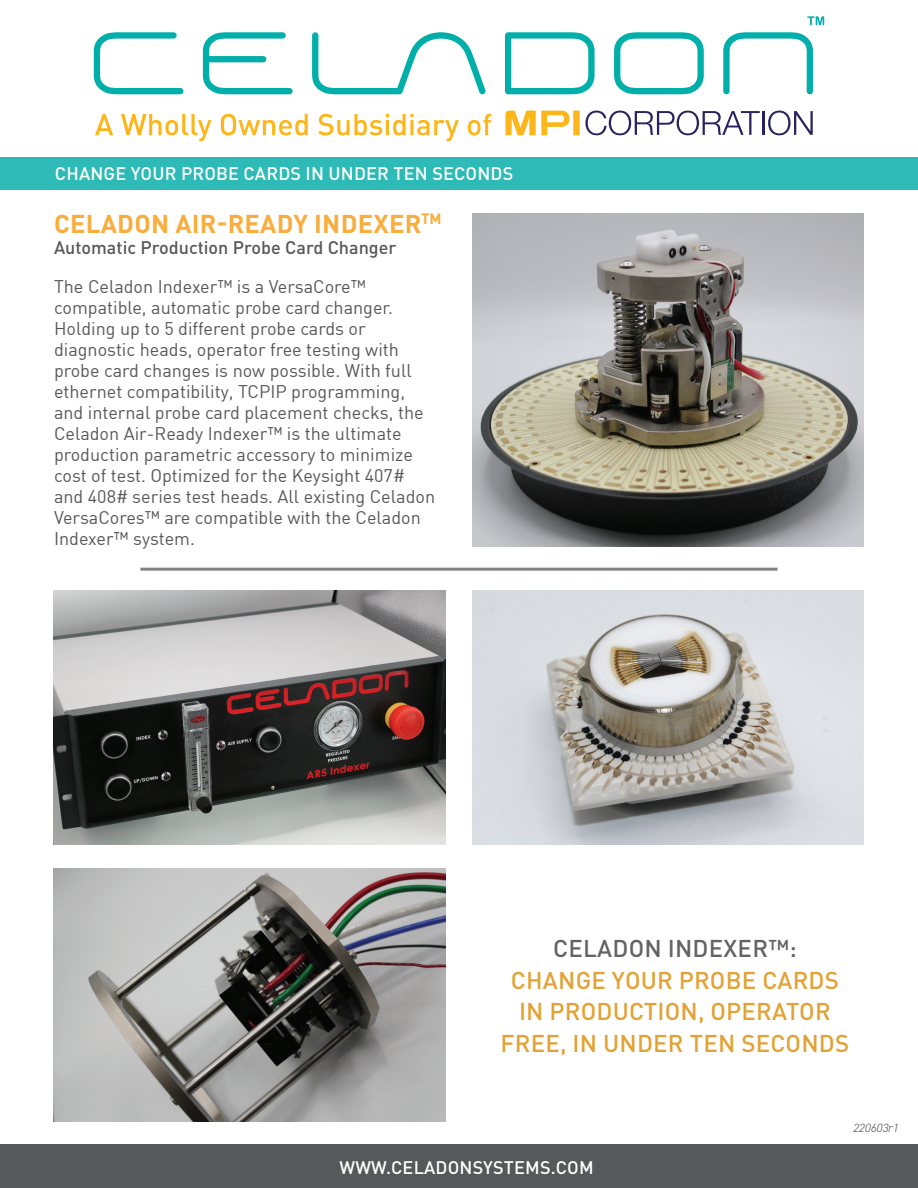
<style>
.page{position:relative;width:918px;height:1188px;background:#fff}
.page>*{position:absolute;margin:0;border:0;box-sizing:border-box;transform-origin:0 0}
.t1{font:700 25.5px "DINOT";letter-spacing:.01em;color:#f8ad3c}
.t2{font:500 24px/31.5px "DIN Pro";letter-spacing:.01em;color:#e2a235;text-align:center}
.t3{font:500 24px "DIN Pro";letter-spacing:.01em;color:#626362}
.t4{font:18px/21px "DIN";color:#57585a}
.t5{font:500 18px "DIN Pro";letter-spacing:.01em;color:#fff}
.t6{font:500 18px "DIN Pro";color:#57585a}
.t7{font:italic 300 12px "DIN2014";color:#57585a}
</style>
<div class="page">
<img style="left:472px;top:213px;width:392px;height:333px">
<img style="left:53px;top:590px;width:393px;height:254px">
<img style="left:53px;top:868px;width:393px;height:254px">
<hr style="left:140px;top:568px;width:638px;height:3px;background:#808285">
<div style="left:0;top:1145px;width:918px;height:43px;background:#57585a"></div>
<img style="left:472px;top:590px;width:392px;height:254px">
<div style="left:0;top:157px;width:918px;height:32px;background:#2ebbb7"></div>
<svg style="left:94px;top:32px;width:90px;height:62px"></svg>
<svg style="left:505px;top:32px;width:90px;height:62px"></svg>
<svg style="left:614px;top:32px;width:90px;height:62px"></svg>
<svg style="left:723px;top:32px;width:90px;height:62px"></svg>
<svg style="left:203px;top:32px;width:90px;height:62px"></svg>
<svg style="left:312px;top:32px;width:174px;height:62px"></svg>
<svg style="left:807px;top:16px;width:17px;height:9px"></svg>
<svg style="left:95px;top:114px;width:18px;height:21px"></svg>
<svg style="left:121px;top:114px;width:91px;height:27px"></svg>
<svg style="left:221px;top:114px;width:87px;height:21px"></svg>
<svg style="left:318px;top:114px;width:141px;height:27px"></svg>
<svg style="left:468px;top:114px;width:23px;height:21px"></svg>
<svg style="left:505px;top:111px;width:255px;height:24px"></svg>
<hr style="left:762px;top:111px;width:2px;height:24px;background:#26235f">
<svg style="left:768px;top:111px;width:45px;height:24px"></svg>
<p class="t5" style="left:55px;top:159px;width:460px">CHANGE YOUR PROBE CARDS IN UNDER TEN SECONDS</p>
<h1 class="t1" style="left:54px;top:207px;width:389px">CELADON AIR-READY INDEXER<sup>TM</sup></h1>
<p class="t6" style="left:54px;top:233px;width:344px">Automatic Production Probe Card Changer</p>
<p class="t4" style="left:54px;top:276px;width:383px">The Celadon Indexer™ is a VersaCore™ compatible, automatic probe card changer.<br>Holding up to 5 different probe cards or diagnostic heads, operator free testing with probe card changes is now possible. With full ethernet compatibility, TCPIP programming, and internal probe card placement checks, the Celadon Air-Ready Indexer™ is the ultimate production parametric accessory to minimize cost of test. Optimized for the Keysight 407# and 408# series test heads. All existing Celadon VersaCores™ are compatible with the Celadon Indexer™ system.</p>
<h2 class="t3" style="left:553px;top:929px;width:245px">CELADON INDEXER™:</h2>
<h2 class="t2" style="left:500px;top:962px;width:350px">CHANGE YOUR PROBE CARDS<br>IN PRODUCTION, OPERATOR<br>FREE, IN UNDER TEN SECONDS</h2>
<p class="t7" style="left:853px;top:1120px;width:47px">220603r1</p>
<p class="t5" style="left:339px;top:1153px;width:256px">WWW.CELADONSYSTEMS.COM</p>
</div>
